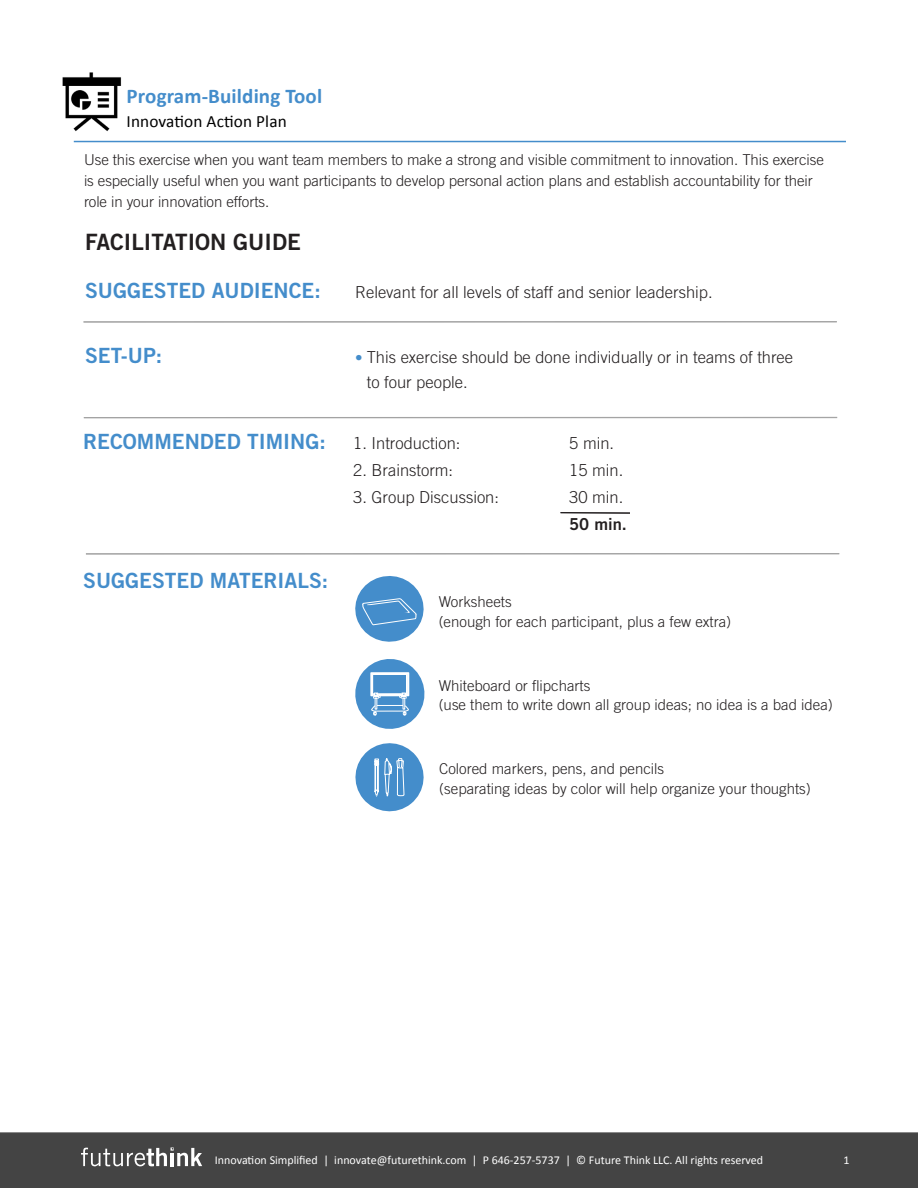
<style>
.page{position:relative;width:918px;height:1188px;background:#fff}
.page>*{position:absolute;margin:0;border:0;box-sizing:border-box;transform-origin:0 0}
.t1{font:22.5px "Trade Gothic LT Std Bd 2";color:#231f20}
.t2{font:21px "Trade Gothic LT Std Bd 2";color:#448dcb}
.t3{font:700 21px "Calibri";letter-spacing:.005em;color:#448dcb}
.t4{font:17.25px "Calibri";letter-spacing:.005em;color:#000}
.t5{font:300 16.5px/25.5px "Trade Gothic LT Std";color:#231f20}
.t6{font:16.5px "Trade Gothic LT Std Bd 2";color:#231f20}
.t7{font:300 15px/21px "Trade Gothic LT Std";letter-spacing:-.005em;color:#231f20}
.t8{font:12px "Calibri";color:#fff}
.s1{font-size:15px;color:#448dcb}
</style>
<div class="page">
<div style="left:0;top:1132px;width:918px;height:56px;background:#444"></div>
<svg style="left:81px;top:1148px;width:121px;height:18px"></svg>
<img style="left:62px;top:72px;width:72px;height:71px">
<hr style="left:74px;top:141px;width:772px;height:1px;background:#448dcb">
<svg style="left:355px;top:659px;width:70px;height:153px"></svg>
<svg style="left:355px;top:576px;width:69px;height:66px"></svg>
<hr style="left:84px;top:321px;width:753px;height:1px;background:#a3a3a3">
<hr style="left:84px;top:322px;width:753px;height:1px;background:#a3a3a3">
<hr style="left:84px;top:417px;width:753px;height:1px;background:#a3a3a3">
<hr style="left:561px;top:513px;width:69px;height:1px;background:#231f20">
<hr style="left:561px;top:512px;width:69px;height:1px;background:#231f20">
<hr style="left:86px;top:553px;width:753px;height:1px;background:#a3a3a3">
<hr style="left:86px;top:554px;width:753px;height:1px;background:#a3a3a3">
<h2 class="t3" style="left:127px;top:83px;width:197px">Program-Building Tool</h2>
<p class="t4" style="left:127px;top:111px;width:162px">Innovation Action Plan</p>
<p class="t7" style="left:84px;top:149px;width:741px">Use this exercise when you want team members to make a strong and visible commitment to innovation. This exercise is especially useful when you want participants to develop personal action plans and establish accountability for their role in your innovation efforts.</p>
<p class="t1" style="left:85px;top:228px;width:217px">FACILITATION GUIDE</p>
<p class="t2" style="left:85px;top:277px;width:237px">SUGGESTED AUDIENCE:</p>
<p class="t5" style="left:355px;top:279px;width:359px">Relevant for all levels of staff and senior leadership.</p>
<p class="t2" style="left:85px;top:342px;width:79px">SET-UP:</p>
<p class="t5" style="left:367px;top:344px;width:428px;text-indent:-12px"><span class="s1">•</span> This exercise should be done individually or in teams of three to four people.</p>
<p class="t2" style="left:83px;top:428px;width:244px">RECOMMENDED TIMING:</p>
<p class="t5" style="left:353px;top:430px;width:109px">1. Introduction:</p>
<p class="t5" style="left:569px;top:430px;width:46px">5 min.</p>
<p class="t5" style="left:353px;top:457px;width:101px">2. Brainstorm:</p>
<p class="t5" style="left:569px;top:457px;width:56px">15 min.</p>
<p class="t5" style="left:353px;top:484px;width:147px">3. Group Discussion:</p>
<p class="t5" style="left:569px;top:484px;width:56px">30 min.</p>
<p class="t6" style="left:569px;top:514px;width:59px">50 min.</p>
<p class="t2" style="left:83px;top:568px;width:247px">SUGGESTED MATERIALS:</p>
<p class="t7" style="left:439px;top:591px;width:75px">Worksheets</p>
<p class="t7" style="left:439px;top:611px;width:294px">(enough for each participant, plus a few extra)</p>
<p class="t7" style="left:439px;top:675px;width:153px">Whiteboard or flipcharts</p>
<p class="t7" style="left:439px;top:694px;width:396px">(use them to write down all group ideas; no idea is a bad idea)</p>
<p class="t7" style="left:439px;top:758px;width:227px">Colored markers, pens, and pencils</p>
<p class="t7" style="left:439px;top:778px;width:373px">(separating ideas by color will help organize your thoughts)</p>
<p class="t8" style="left:215px;top:1152px;width:550px">Innovation Simplified | innovate@futurethink.com | P 646-257-5737 | © Future Think LLC. All rights reserved</p>
<p class="t8" style="left:844px;top:1153px;width:8px">1</p>
</div>
